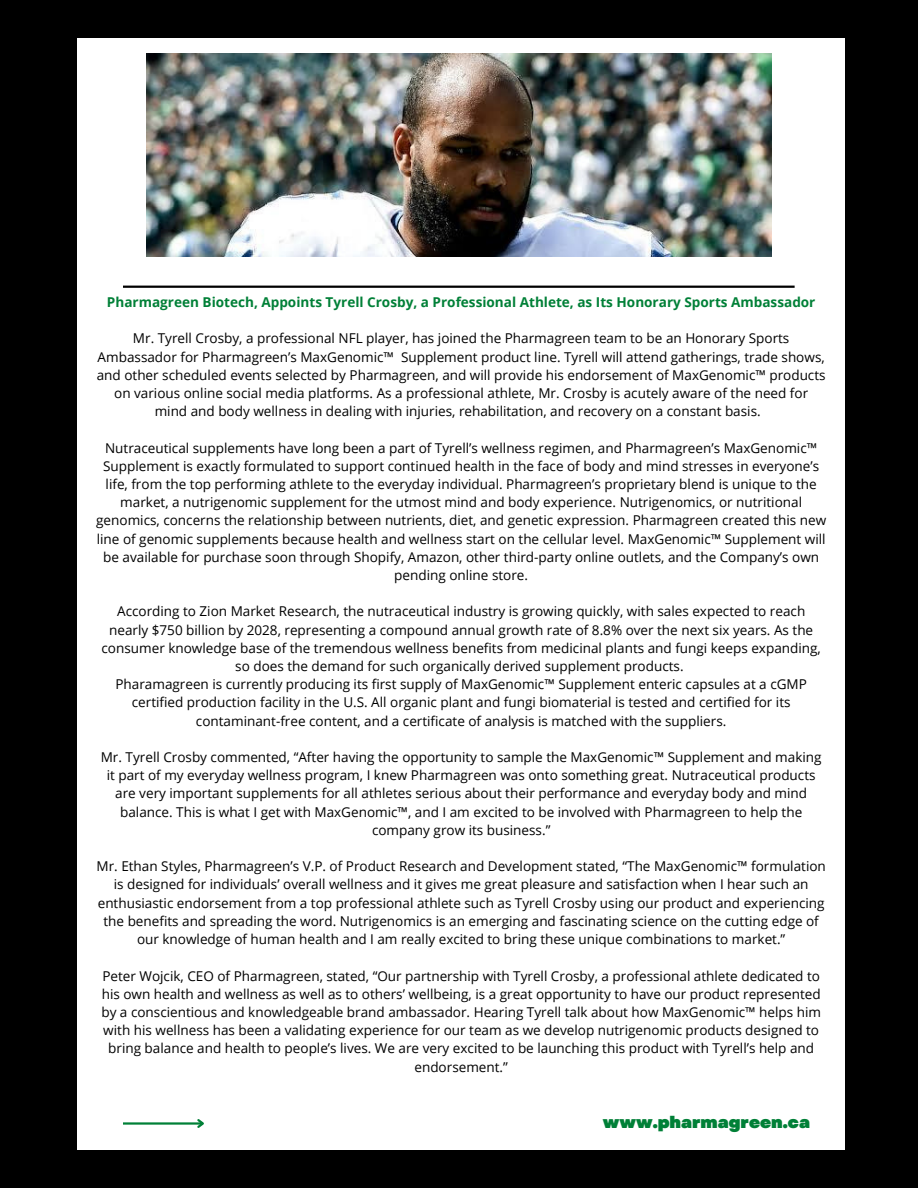
<style>
.page{position:relative;width:918px;height:1188px;background:#000}
.page>*{position:absolute;margin:0;border:0;box-sizing:border-box;transform-origin:0 0}
.t1{font:900 16.5px "Garet";color:#008037}
.t2{font:700 13.65px "Open Sans";color:#008037}
.t3{font:13.5px/18.1px "Open Sans";color:#000;text-align:center}
</style>
<div class="page">
<div style="left:77px;top:38px;width:767px;height:1112px;background:#fff"></div>
<hr style="left:123px;top:286px;width:672px;height:2px;background:#000">
<hr style="left:123px;top:1122px;width:80px;height:3px;background:#008037">
<svg style="left:195px;top:1119px;width:9px;height:9px"></svg>
<img style="left:146px;top:54px;width:626px;height:202px">
<p class="t2" style="left:107px;top:292px;width:710px">Pharmagreen Biotech, Appoints Tyrell Crosby, a Professional Athlete, as Its Honorary Sports Ambassador</p>
<p class="t3" style="left:97px;top:329px;width:730px">Mr. Tyrell Crosby, a professional NFL player, has joined the Pharmagreen team to be an Honorary Sports Ambassador for Pharmagreen’s MaxGenomic™ Supplement product line. Tyrell will attend gatherings, trade shows, and other scheduled events selected by Pharmagreen, and will provide his endorsement of MaxGenomic™ products on various online social media platforms. As a professional athlete, Mr. Crosby is acutely aware of the need for mind and body wellness in dealing with injuries, rehabilitation, and recovery on a constant basis.</p>
<p class="t3" style="left:96px;top:438px;width:731px">Nutraceutical supplements have long been a part of Tyrell’s wellness regimen, and Pharmagreen’s MaxGenomic™ Supplement is exactly formulated to support continued health in the face of body and mind stresses in everyone’s life, from the top performing athlete to the everyday individual. Pharmagreen’s proprietary blend is unique to the market, a nutrigenomic supplement for the utmost mind and body experience. Nutrigenomics, or nutritional genomics, concerns the relationship between nutrients, diet, and genetic expression. Pharmagreen created this new line of genomic supplements because health and wellness start on the cellular level. MaxGenomic™ Supplement will be available for purchase soon through Shopify, Amazon, other third-party online outlets, and the Company’s own pending online store.</p>
<p class="t3" style="left:102px;top:602px;width:721px">According to Zion Market Research, the nutraceutical industry is growing quickly, with sales expected to reach nearly $750 billion by 2028, representing a compound annual growth rate of 8.8% over the next six years. As the consumer knowledge base of the tremendous wellness benefits from medicinal plants and fungi keeps expanding, so does the demand for such organically derived supplement products.<br>Pharamagreen is currently producing its first supply of MaxGenomic™ Supplement enteric capsules at a cGMP certified production facility in the U.S. All organic plant and fungi biomaterial is tested and certified for its contaminant-free content, and a certificate of analysis is matched with the suppliers.</p>
<p class="t3" style="left:101px;top:748px;width:722px">Mr. Tyrell Crosby commented, “After having the opportunity to sample the MaxGenomic™ Supplement and making it part of my everyday wellness program, I knew Pharmagreen was onto something great. Nutraceutical products are very important supplements for all athletes serious about their performance and everyday body and mind balance. This is what I get with MaxGenomic™, and I am excited to be involved with Pharmagreen to help the company grow its business.”</p>
<p class="t3" style="left:97px;top:857px;width:731px">Mr. Ethan Styles, Pharmagreen’s V.P. of Product Research and Development stated, “The MaxGenomic™ formulation is designed for individuals’ overall wellness and it gives me great pleasure and satisfaction when I hear such an enthusiastic endorsement from a top professional athlete such as Tyrell Crosby using our product and experiencing the benefits and spreading the word. Nutrigenomics is an emerging and fascinating science on the cutting edge of our knowledge of human health and I am really excited to bring these unique combinations to market.”</p>
<p class="t3" style="left:101px;top:966px;width:721px">Peter Wojcik, CEO of Pharmagreen, stated, “Our partnership with Tyrell Crosby, a professional athlete dedicated to his own health and wellness as well as to others’ wellbeing, is a great opportunity to have our product represented by a conscientious and knowledgeable brand ambassador. Hearing Tyrell talk about how MaxGenomic™ helps him with his wellness has been a validating experience for our team as we develop nutrigenomic products designed to bring balance and health to people’s lives. We are very excited to be launching this product with Tyrell’s help and endorsement.”</p>
<p class="t1" style="left:603px;top:1111px;width:209px">www.pharmagreen.ca</p>
</div>
